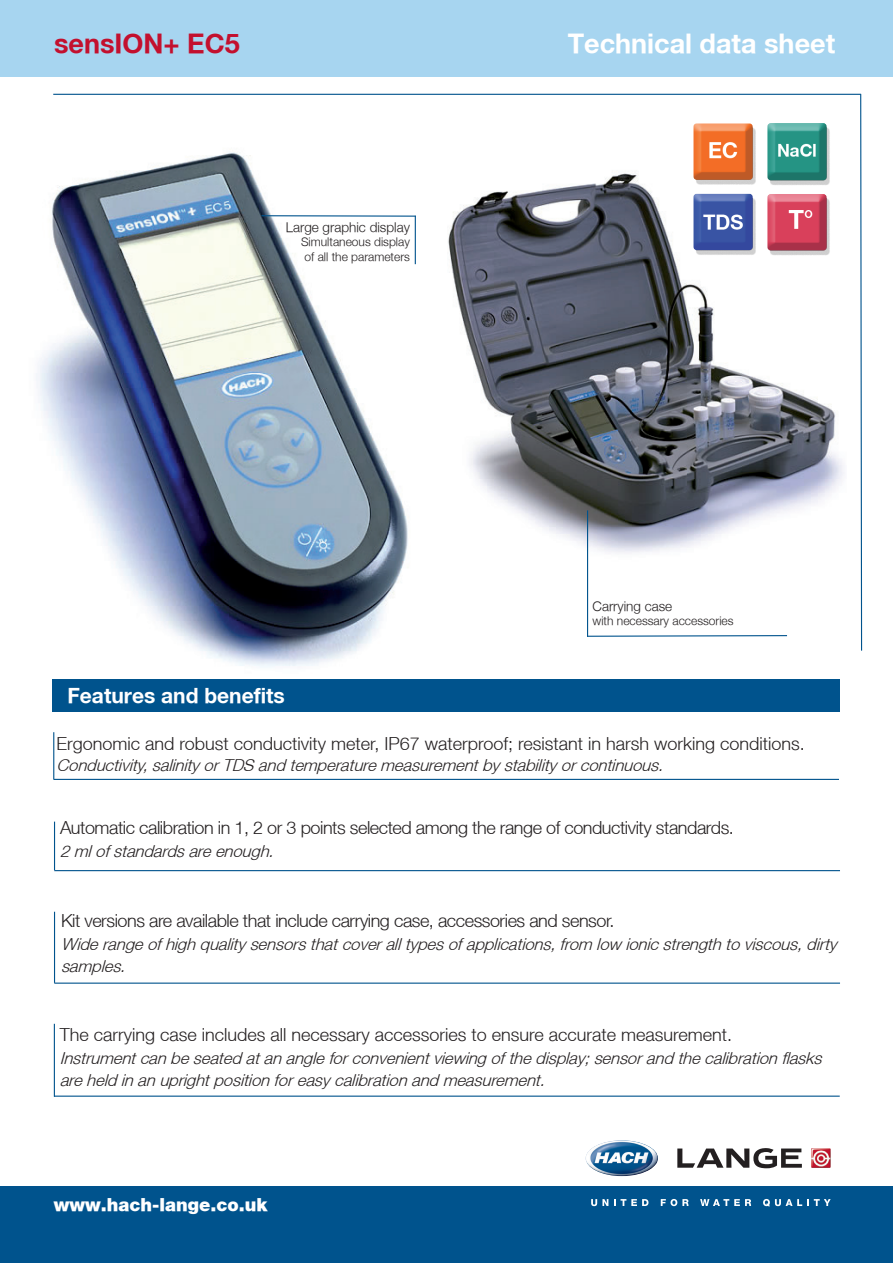
<style>
.page{position:relative;width:893px;height:1263px;background:#fff}
.page>*{position:absolute;margin:0;border:0;box-sizing:border-box;transform-origin:0 0}
.t1{font:700 27px "Helvetica Neue";color:#fff}
.t2{font:700 27px "Helvetica Neue";color:#c3102e}
.t3{font:700 21px "Helvetica Neue";color:#fff}
.t4{font:300 18px "Helvetica 45";color:#231f20}
.t5{font:300 18px "Helvetica 45";letter-spacing:-.025em;color:#231f20}
.t6{font:900 18px "Helvetica Neue";color:#fff}
.t7{font:italic 300 16.5px/22.5px "Helvetica 45";color:#231f20}
.t8{font:300 13.5px "Helvetica Neue";color:#231f20}
.t9{font:300 12px/14.4px "Helvetica Neue";color:#231f20}
</style>
<div class="page">
<img style="left:448px;top:173px;width:396px;height:390px">
<div style="left:0;top:1186px;width:893px;height:77px;background:#00538d"></div>
<svg style="left:591px;top:1199px;width:17px;height:7px"></svg>
<svg style="left:614px;top:1199px;width:34px;height:7px"></svg>
<svg style="left:661px;top:1199px;width:28px;height:7px"></svg>
<svg style="left:700px;top:1199px;width:51px;height:7px"></svg>
<svg style="left:763px;top:1199px;width:68px;height:8px"></svg>
<img style="left:811px;top:1148px;width:20px;height:20px">
<img style="left:586px;top:1140px;width:72px;height:36px">
<svg style="left:677px;top:1148px;width:125px;height:20px"></svg>
<div style="left:0;top:0;width:893px;height:77px;background:#a7d5f0"></div>
<hr style="left:53px;top:732px;width:1px;height:48px;background:#00538d">
<hr style="left:54px;top:779px;width:785px;height:1px;background:#00538d">
<hr style="left:53px;top:94px;width:808px;height:1px;background:#00538d">
<svg style="left:860px;top:93px;width:3px;height:558px"></svg>
<hr style="left:54px;top:912px;width:1px;height:71px;background:#00538d">
<hr style="left:54px;top:982px;width:786px;height:2px;background:#00538d">
<hr style="left:54px;top:1024px;width:1px;height:73px;background:#00538d">
<hr style="left:54px;top:1095px;width:786px;height:2px;background:#00538d">
<svg style="left:588px;top:634px;width:199px;height:3px"></svg>
<img style="left:36px;top:152px;width:380px;height:530px">
<hr style="left:261px;top:215px;width:155px;height:2px;background:#00538d">
<hr style="left:587px;top:510px;width:1px;height:127px;background:#00538d">
<hr style="left:415px;top:216px;width:1px;height:48px;background:#00538d">
<div style="left:53px;top:679px;width:787px;height:32px;background:#00538d"></div>
<hr style="left:54px;top:822px;width:1px;height:48px;background:#00538d">
<hr style="left:54px;top:870px;width:786px;height:1px;background:#00538d">
<img style="left:688px;top:123px;width:151px;height:136px">
<h1 class="t2" style="left:54px;top:27px;width:187px">sensION+ EC5</h1>
<p class="t8" style="left:286px;top:219px;width:126px">Large graphic display</p>
<p class="t9" style="left:301px;top:235px;width:110px">Simultaneous display of all the parameters</p>
<p class="t3" style="left:67px;top:682px;width:219px">Features and benefits</p>
<h1 class="t1" style="left:568px;top:27px;width:269px">Technical data sheet</h1>
<p class="t8" style="left:592px;top:598px;width:81px">Carrying case</p>
<p class="t9" style="left:592px;top:613px;width:143px">with necessary accessories</p>
<p class="t4" style="left:57px;top:732px;width:750px">Ergonomic and robust conductivity meter, IP67 waterproof; resistant in harsh working conditions.</p>
<p class="t7" style="left:57px;top:753px;width:613px">Conductivity,salinityorTDS andtemperaturemeasurementbystabilityorcontinuous.</p>
<p class="t5" style="left:60px;top:817px;width:675px">Automatic calibration in 1, 2 or 3 points selected among the range of conductivity standards.</p>
<p class="t7" style="left:60px;top:840px;width:220px">2mlofstandardsareenough.</p>
<p class="t5" style="left:61px;top:910px;width:555px">Kit versions are available that include carrying case, accessories and sensor.</p>
<p class="t7" style="left:61px;top:932px;width:782px">Widerangeofhighqualitysensorsthatcoveralltypesofapplications,from low ionicstrengthtoviscous,dirty samples.</p>
<p class="t4" style="left:60px;top:1024px;width:674px">The carrying case includes all necessary accessories to ensure accurate measurement.</p>
<p class="t7" style="left:60px;top:1046px;width:768px">Instrumentcanbeseatedatanangleforconvenientviewingofthedisplay;sensorandthecalibrationflasks areheldinanuprightpositionforeasycalibrationandmeasurement.</p>
<p class="t6" style="left:54px;top:1193px;width:215px">www.hach-lange.co.uk</p>
</div>
